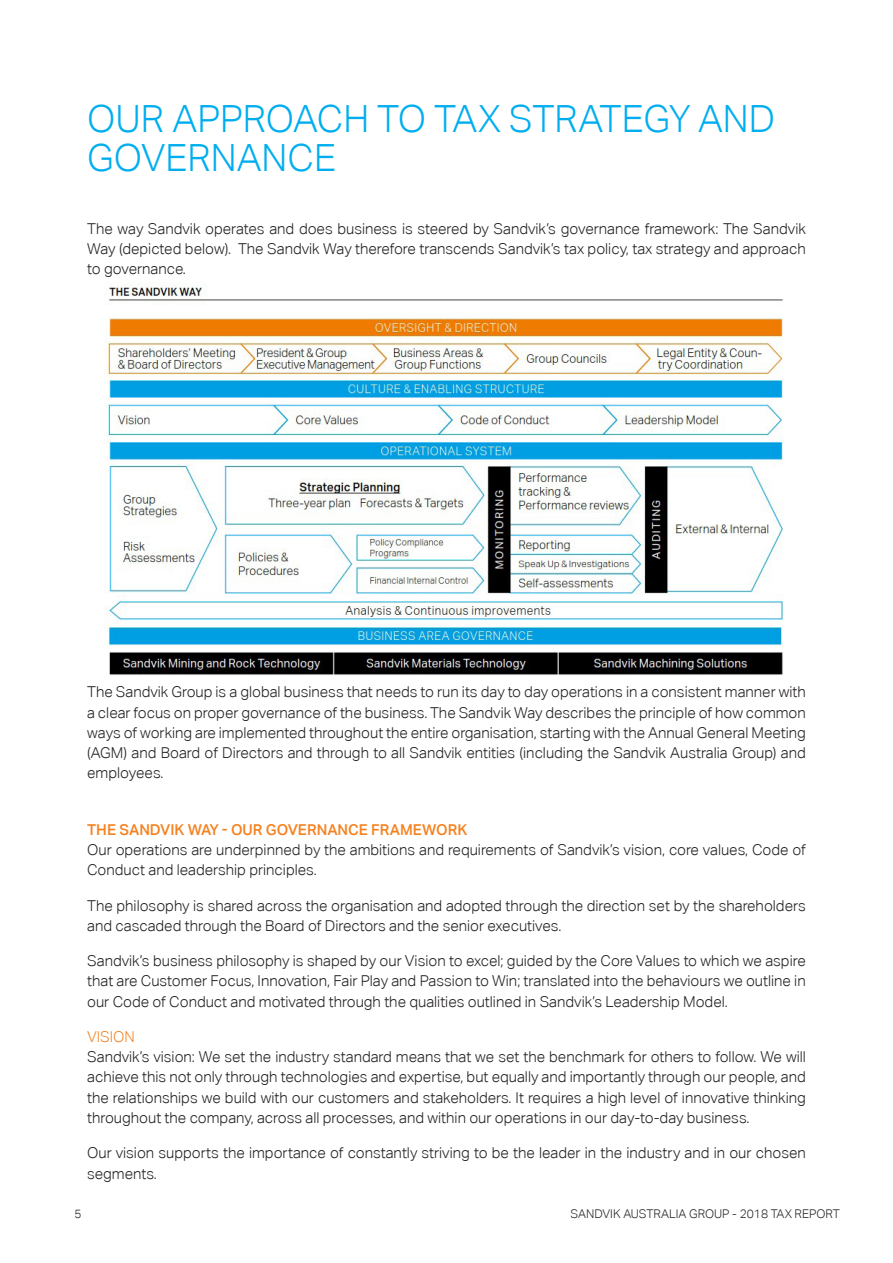
<style>
.page{position:relative;width:893px;height:1263px;background:#fff}
.page>*{position:absolute;margin:0;border:0;box-sizing:border-box;transform-origin:0 0}
.Heading_1{font:300 37.5px/39.3px "Aktiv Grotesk Corp";color:#00aeef}
.t1{font:300 15px/20.2px "Aktiv Grotesk Corp";color:#231f20;text-align:justify}
.Heading_2{font:500 15px "Aktiv Grotesk Corp";color:#f58220}
.Table_-_Headline{font:300 15px "Aktiv Grotesk Corp";color:#f58220}
.t2{font:300 12px "Aktiv Grotesk Corp";color:#231f20}
</style>
<div class="page">
<img style="left:104px;top:283px;width:680px;height:392px">
<p class="Heading_1" style="left:87px;top:99px;width:689px">OUR APPROACH TO TAX STRATEGY AND<br>GOVERNANCE</p>
<p class="t1" style="left:87px;top:218px;width:720px">The way Sandvik operates and does business is steered by Sandvik’s governance framework: The Sandvik Way (depicted below). The Sandvik Way therefore transcends Sandvik’s tax policy, tax strategy and approach to governance.</p>
<p class="t1" style="left:87px;top:682px;width:720px">The Sandvik Group is a global business that needs to run its day to day operations in a consistent manner with a clear focus on proper governance of the business. The Sandvik Way describes the principle of how common ways of working are implemented throughout the entire organisation, starting with the Annual General Meeting (AGM) and Board of Directors and through to all Sandvik entities (including the Sandvik Australia Group) and employees.</p>
<p class="Heading_2" style="left:87px;top:820px;width:382px">THE SANDVIK WAY - OUR GOVERNANCE FRAMEWORK</p>
<p class="t1" style="left:87px;top:840px;width:720px">Our operations are underpinned by the ambitions and requirements of Sandvik’s vision, core values, Code of<br>Conduct and leadership principles.</p>
<p class="t1" style="left:87px;top:895px;width:720px">The philosophy is shared across the organisation and adopted through the direction set by the shareholders and cascaded through the Board of Directors and the senior executives.</p>
<p class="t1" style="left:87px;top:951px;width:720px">Sandvik’s business philosophy is shaped by our Vision to excel; guided by the Core Values to which we aspire that are Customer Focus, Innovation, Fair Play and Passion to Win; translated into the behaviours we outline in our Code of Conduct and motivated through the qualities outlined in Sandvik’s Leadership Model.</p>
<p class="Table_-_Headline" style="left:87px;top:1028px;width:49px">VISION</p>
<p class="t1" style="left:87px;top:1047px;width:720px">Sandvik’s vision: We set the industry standard means that we set the benchmark for others to follow. We will achieve this not only through technologies and expertise, but equally and importantly through our people, and the relationships we build with our customers and stakeholders. It requires a high level of innovative thinking throughout the company, across all processes, and within our operations in our day-to-day business.</p>
<p class="t1" style="left:87px;top:1143px;width:720px">Our vision supports the importance of constantly striving to be the leader in the industry and in our chosen segments.</p>
<p class="t2" style="left:74px;top:1206px;width:9px">5</p>
<p class="t2" style="left:570px;top:1206px;width:271px">SANDVIK AUSTRALIA GROUP - 2018 TAX REPORT</p>
</div>
